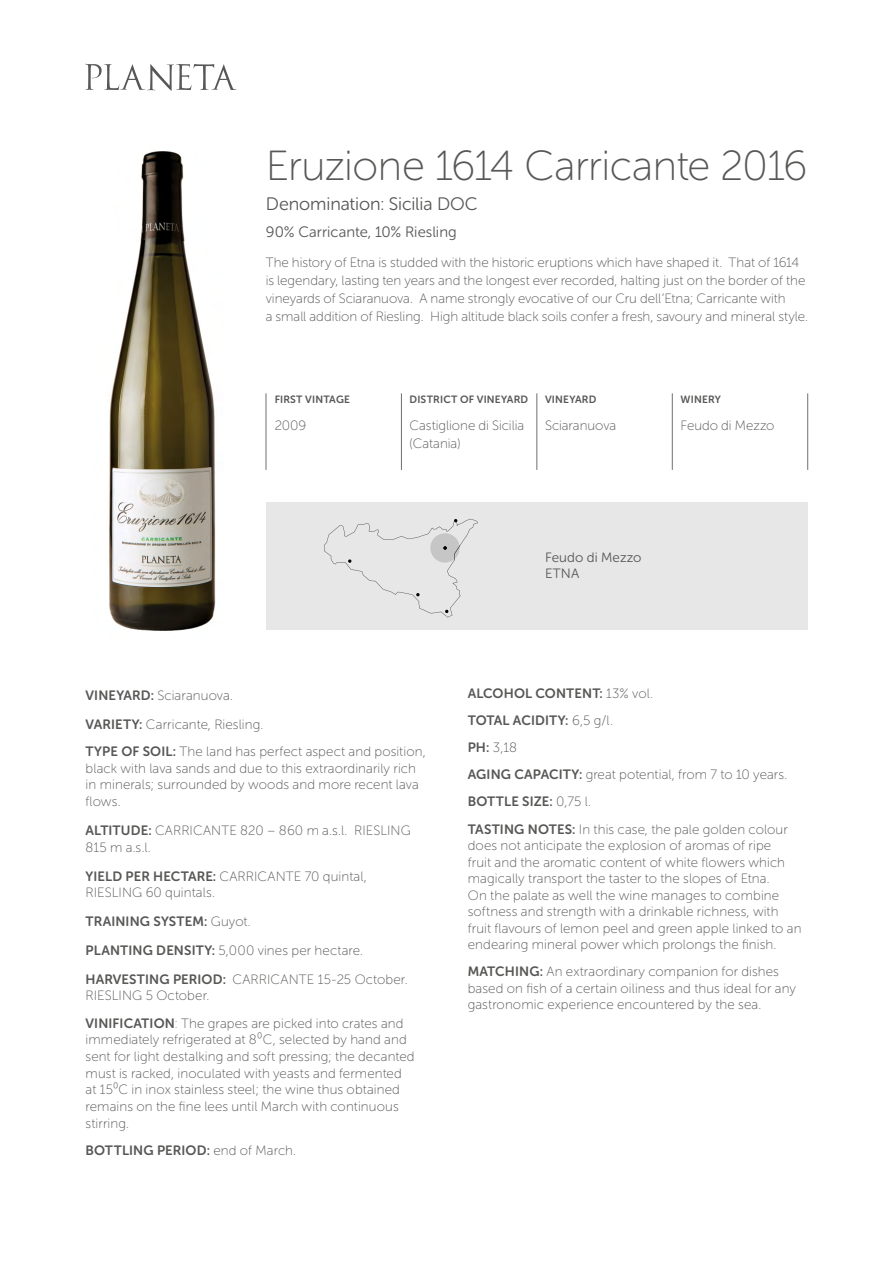
<style>
.page{position:relative;width:893px;height:1263px;background:#fff}
.page>*{position:absolute;margin:0;border:0;box-sizing:border-box;transform-origin:0 0}
.t1{font:42px "Museo Sans Rounded 100";letter-spacing:-.015em;color:#575756}
.t2{font:18px "Museo Sans Rounded 300";letter-spacing:-.005em;color:#575756}
.t3{font:15px "Museo Sans Rounded 300";letter-spacing:.005em;color:#575756}
.t4{font:13.5px/16.6px "Museo Sans Rounded 100";letter-spacing:.005em;color:#575756}
.t5{font:13.5px/27.2px "Museo Sans Rounded 700";letter-spacing:.01em;color:#575756}
.t6{font:13.5px/16.2px "Museo Sans Rounded 300";letter-spacing:.01em;color:#575756}
.t7{font:10.5px "Museo Sans Rounded 700";letter-spacing:.02em;color:#575756}
.s1{font-family:"Museo Sans Rounded 700"}
.s2{font-family:"Museo Sans Rounded 100"}
</style>
<div class="page">
<img style="left:109px;top:151px;width:107px;height:480px">
<hr style="left:401px;top:393px;width:1px;height:77px;background:#706f6f">
<hr style="left:266px;top:393px;width:1px;height:77px;background:#706f6f">
<hr style="left:537px;top:393px;width:1px;height:77px;background:#706f6f">
<hr style="left:672px;top:393px;width:1px;height:77px;background:#706f6f">
<hr style="left:807px;top:393px;width:1px;height:77px;background:#706f6f">
<svg style="left:85px;top:64px;width:152px;height:27px"></svg>
<div style="left:266px;top:502px;width:542px;height:128px;background:#e7e7e7"></div>
<svg style="left:324px;top:519px;width:154px;height:98px"></svg>
<h1 class="t1" style="left:266px;top:144px;width:543px">Eruzione 1614 Carricante 2016</h1>
<h2 class="t2" style="left:266px;top:195px;width:213px">Denomination: Sicilia DOC</h2>
<p class="t3" style="left:266px;top:224px;width:193px">90% Carricante, 10% Riesling</p>
<p class="t4" style="left:266px;top:253px;width:544px;line-height:18px">The history of Etna is studded with the historic eruptions which have shaped it. That of 1614 is legendary, lasting ten years and the longest ever recorded, halting just on the border of the vineyards of Sciaranuova. A name strongly evocative of our Cru dell’Etna; Carricante with<br>a small addition of Riesling. High altitude black soils confer a fresh, savoury and mineral style.</p>
<p class="t7" style="left:275px;top:394px;width:77px">FIRST VINTAGE</p>
<p class="t4" style="left:275px;top:417px;width:33px">2009</p>
<p class="t7" style="left:409px;top:394px;width:120px">DISTRICT OF VINEYARD</p>
<p class="t4" style="left:409px;top:416px;width:116px;line-height:18px">Castiglione di Sicilia (Catania)</p>
<p class="t7" style="left:545px;top:394px;width:53px">VINEYARD</p>
<p class="t4" style="left:545px;top:417px;width:73px">Sciaranuova</p>
<p class="t7" style="left:681px;top:394px;width:42px">WINERY</p>
<p class="t4" style="left:681px;top:417px;width:95px">Feudo di Mezzo</p>
<p class="t6" style="left:545px;top:549px;width:98px">Feudo di Mezzo<br>ETNA</p>
<p class="t4" style="left:86px;top:681px;width:179px;line-height:28.8px"><span class="s1">VINEYARD:</span> Sciaranuova.<br><span class="s1">VARIETY:</span> Carricante, Riesling.</p>
<p class="t4" style="left:86px;top:743px;width:342px"><span class="s1">TYPE OF SOIL:</span> The land has perfect aspect and position, black with lava sands and due to this extraordinarily rich in minerals; surrounded by woods and more recent lava flows.</p>
<p class="t4" style="left:86px;top:822px;width:327px"><span class="s1">ALTITUDE:</span> CARRICANTE 820 – 860 m a.s.l. RIESLING<br>815 m a.s.l.</p>
<p class="t4" style="left:86px;top:868px;width:283px"><span class="s1">YIELD PER HECTARE:</span> CARRICANTE 70 quintal,<br>RIESLING 60 quintals.</p>
<p class="t5" style="left:86px;top:908px;width:167px">TRAINING SYSTEM: <span class="s2">Guyot.</span></p>
<p class="t4" style="left:86px;top:936px;width:324px;line-height:28.8px"><span class="s1">PLANTING DENSITY:</span> 5,000 vines per hectare.<br><span class="s1">HARVESTING PERIOD:</span> CARRICANTE 15-25 October.</p>
<p class="t4" style="left:86px;top:982px;width:319px;line-height:27.3px">RIESLING 5 October.<br><span class="s1">VINIFICATION</span>: The grapes are picked into crates and</p>
<p class="t4" style="left:86px;top:1031px;width:331px">immediately refrigerated at 8⁰C, selected by hand and sent for light destalking and soft pressing; the decanted must is racked, inoculated with yeasts and fermented at 15⁰C in inox stainless steel; the wine thus obtained remains on the fine lees until March with continuous stirring.</p>
<p class="t5" style="left:86px;top:1137px;width:212px">BOTTLING PERIOD: <span class="s2">end of March.</span></p>
<p class="t5" style="left:468px;top:680px;width:187px">ALCOHOL CONTENT: <span class="s2">13% vol.<br></span>TOTAL ACIDITY: <span class="s2">6,5 g/l.</span></p>
<p class="t4" style="left:468px;top:734px;width:321px;line-height:27.2px"><span class="s1">PH:</span> 3,18<br><span class="s1">AGING CAPACITY:</span> great potential, from 7 to 10 years.</p>
<p class="t5" style="left:468px;top:788px;width:125px">BOTTLE SIZE: <span class="s2">0,75 l.</span></p>
<p class="t4" style="left:468px;top:821px;width:335px"><span class="s1">TASTING NOTES:</span> In this case, the pale golden colour does not anticipate the explosion of aromas of ripe<br>fruit and the aromatic content of white flowers which magically transport the taster to the slopes of Etna.<br>On the palate as well the wine manages to combine softness and strength with a drinkable richness, with fruit flavours of lemon peel and green apple linked to an endearing mineral power which prolongs the finish.</p>
<p class="t4" style="left:468px;top:963px;width:330px"><span class="s1">MATCHING:</span> An extraordinary companion for dishes based on fish of a certain oiliness and thus ideal for any gastronomic experience encountered by the sea.</p>
</div>
